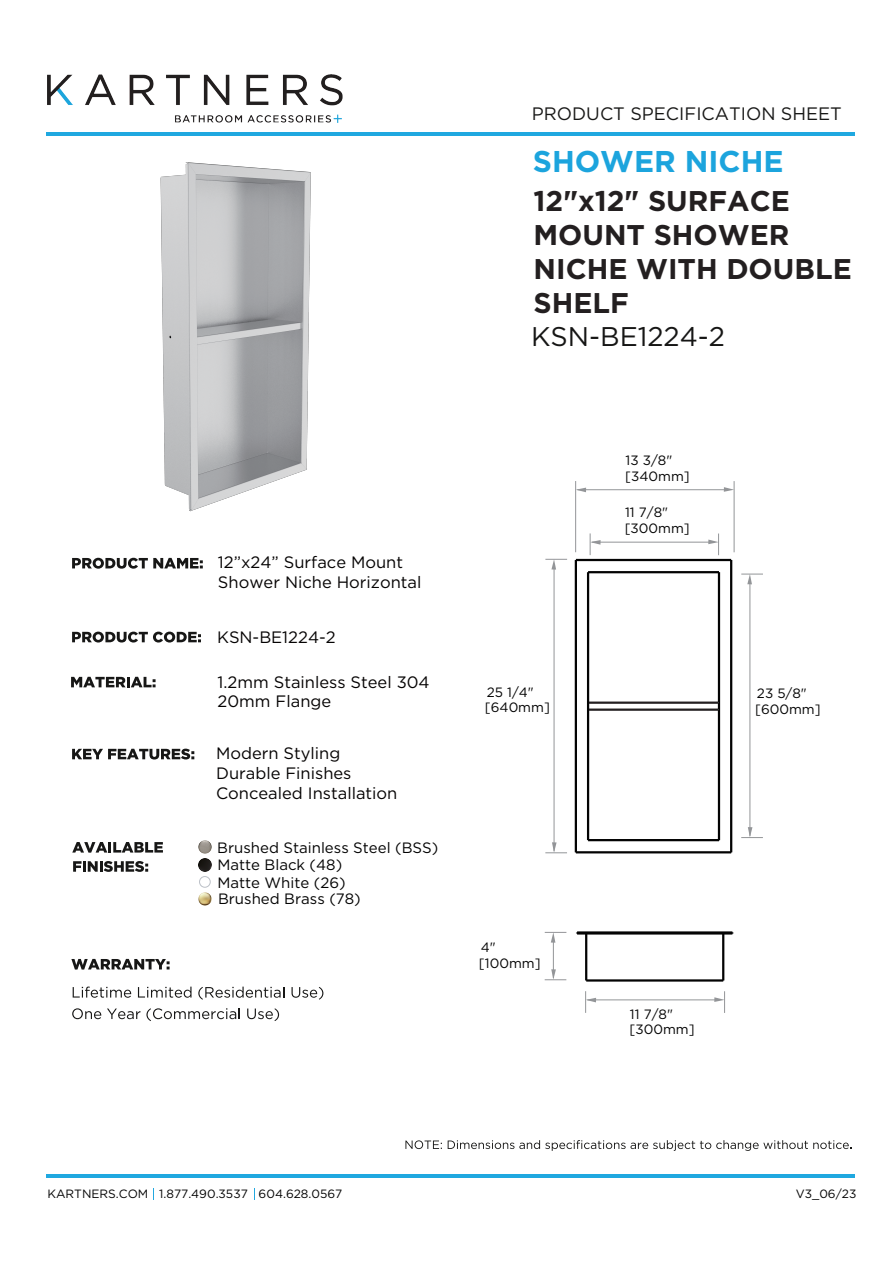
<style>
.page{position:relative;width:895px;height:1265px;background:#fff}
.page>*{position:absolute;margin:0;border:0;box-sizing:border-box;transform-origin:0 0}
.t1{font:700 30px "Gotham";color:#1ca4dd}
.t2{font:700 28.5px/34.2px "Gotham";color:#231f20}
.t3{font:27px "Gotham";color:#161615}
.t4{font:18px "Gotham";color:#181817}
.t5{font:16.5px/19.8px "Gotham";color:#050303}
.t6{font:15px "Gotham";color:#030303}
.t7{font:13.5px/15.8px "Gotham";color:#030303}
.t8{font:12px "Gotham";color:#030303}
</style>
<div class="page">
<svg style="left:72px;top:557px;width:131px;height:11px"></svg>
<svg style="left:72px;top:631px;width:129px;height:11px"></svg>
<svg style="left:72px;top:842px;width:91px;height:10px"></svg>
<svg style="left:73px;top:861px;width:75px;height:10px"></svg>
<svg style="left:72px;top:748px;width:122px;height:11px"></svg>
<svg style="left:71px;top:958px;width:98px;height:11px"></svg>
<svg style="left:73px;top:986px;width:58px;height:11px"></svg>
<svg style="left:138px;top:986px;width:53px;height:11px"></svg>
<svg style="left:198px;top:986px;width:86px;height:13px"></svg>
<svg style="left:291px;top:987px;width:32px;height:12px"></svg>
<svg style="left:72px;top:1008px;width:29px;height:11px"></svg>
<svg style="left:107px;top:1008px;width:33px;height:11px"></svg>
<svg style="left:146px;top:1008px;width:94px;height:13px"></svg>
<svg style="left:247px;top:1008px;width:32px;height:13px"></svg>
<svg style="left:71px;top:676px;width:84px;height:11px"></svg>
<hr style="left:46px;top:132px;width:808px;height:3px;background:#1fa8e0">
<hr style="left:46px;top:1174px;width:808px;height:3px;background:#1fa8e0">
<svg style="left:405px;top:1140px;width:446px;height:10px"></svg>
<img style="left:47px;top:74px;width:295px;height:48px">
<hr style="left:591px;top:542px;width:118px;height:1px;background:#939598">
<svg style="left:708px;top:533px;width:11px;height:22px"></svg>
<svg style="left:589px;top:533px;width:11px;height:22px"></svg>
<hr style="left:587px;top:999px;width:128px;height:1px;background:#939598">
<svg style="left:714px;top:991px;width:11px;height:21px"></svg>
<svg style="left:585px;top:991px;width:11px;height:21px"></svg>
<hr style="left:575px;top:481px;width:1px;height:71px;background:#939598">
<hr style="left:733px;top:481px;width:1px;height:71px;background:#939598">
<hr style="left:577px;top:489px;width:148px;height:1px;background:#939598">
<svg style="left:723px;top:487px;width:11px;height:5px"></svg>
<svg style="left:575px;top:487px;width:11px;height:5px"></svg>
<hr style="left:553px;top:568px;width:1px;height:283px;background:#939598">
<svg style="left:545px;top:559px;width:22px;height:10px"></svg>
<svg style="left:545px;top:842px;width:22px;height:11px"></svg>
<hr style="left:749px;top:583px;width:1px;height:252px;background:#939598">
<svg style="left:741px;top:574px;width:21px;height:10px"></svg>
<svg style="left:741px;top:827px;width:21px;height:11px"></svg>
<hr style="left:553px;top:941px;width:1px;height:37px;background:#939598">
<svg style="left:544px;top:932px;width:22px;height:10px"></svg>
<svg style="left:544px;top:969px;width:22px;height:11px"></svg>
<hr style="left:576px;top:851px;width:155px;height:2px;background:#030303">
<hr style="left:588px;top:839px;width:131px;height:2px;background:#030303">
<hr style="left:574px;top:560px;width:3px;height:292px;background:#030303">
<hr style="left:587px;top:572px;width:2px;height:268px;background:#030303">
<hr style="left:717px;top:572px;width:3px;height:268px;background:#030303">
<hr style="left:730px;top:560px;width:2px;height:292px;background:#030303">
<hr style="left:588px;top:571px;width:131px;height:2px;background:#030303">
<hr style="left:576px;top:559px;width:155px;height:2px;background:#030303">
<hr style="left:585px;top:933px;width:2px;height:47px;background:#030303">
<hr style="left:586px;top:979px;width:137px;height:2px;background:#030303">
<hr style="left:577px;top:932px;width:155px;height:2px;background:#030303">
<hr style="left:577px;top:931px;width:155px;height:2px;background:#030303">
<hr style="left:722px;top:933px;width:2px;height:47px;background:#030303">
<img style="left:160px;top:162px;width:151px;height:350px">
<hr style="left:589px;top:701px;width:129px;height:2px;background:#231f20">
<hr style="left:589px;top:708px;width:129px;height:2px;background:#231f20">
<div style="left:199px;top:876px;width:11px;height:11px;border:1px solid #bbc0c7;border-radius:50%"></div>
<svg style="left:198px;top:841px;width:13px;height:30px"></svg>
<svg style="left:198px;top:892px;width:13px;height:13px"></svg>
<p class="t4" style="left:532px;top:103px;width:311px">PRODUCT SPECIFICATION SHEET</p>
<h1 class="t1" style="left:532px;top:144px;width:252px">SHOWER NICHE</h1>
<h2 class="t2" style="left:533px;top:183px;width:320px">12"x12" SURFACE<br>MOUNT SHOWER<br>NICHE WITH DOUBLE<br>SHELF</h2>
<h3 class="t3" style="left:531px;top:321px;width:195px">KSN-BE1224-2</h3>
<p class="t7" style="left:625px;top:452px;width:66px">13 3/8" [340mm]</p>
<p class="t5" style="left:218px;top:552px;width:205px">12”x24” Surface Mount<br>Shower Niche Horizontal</p>
<p class="t5" style="left:217px;top:627px;width:120px">KSN-BE1224-2</p>
<p class="t5" style="left:217px;top:671px;width:213px">1.2mm Stainless Steel 304<br>20mm Flange</p>
<p class="t5" style="left:216px;top:743px;width:183px">Modern Styling<br>Durable Finishes<br>Concealed Installation</p>
<p class="t6" style="left:217px;top:839px;width:222px">Brushed Stainless Steel (BSS)</p>
<p class="t6" style="left:218px;top:890px;width:144px">Brushed Brass (78)</p>
<p class="t6" style="left:217px;top:856px;width:126px">Matte Black (48)</p>
<p class="t6" style="left:217px;top:874px;width:130px">Matte White (26)</p>
<p class="t7" style="left:485px;top:683px;width:66px">25 1/4" [640mm]</p>
<p class="t7" style="left:479px;top:938px;width:63px">4" [100mm]</p>
<p class="t7" style="left:624px;top:504px;width:67px">11 7/8" [300mm]</p>
<p class="t7" style="left:755px;top:685px;width:67px">23 5/8" [600mm]</p>
<p class="t7" style="left:629px;top:1005px;width:67px">11 7/8" [300mm]</p>
<p class="t8" style="left:47px;top:1187px;width:296px">KARTNERS.COM 1.877.490.3537 604.628.0567</p>
<p class="t8" style="left:795px;top:1187px;width:62px">V3_06/23</p>
</div>
